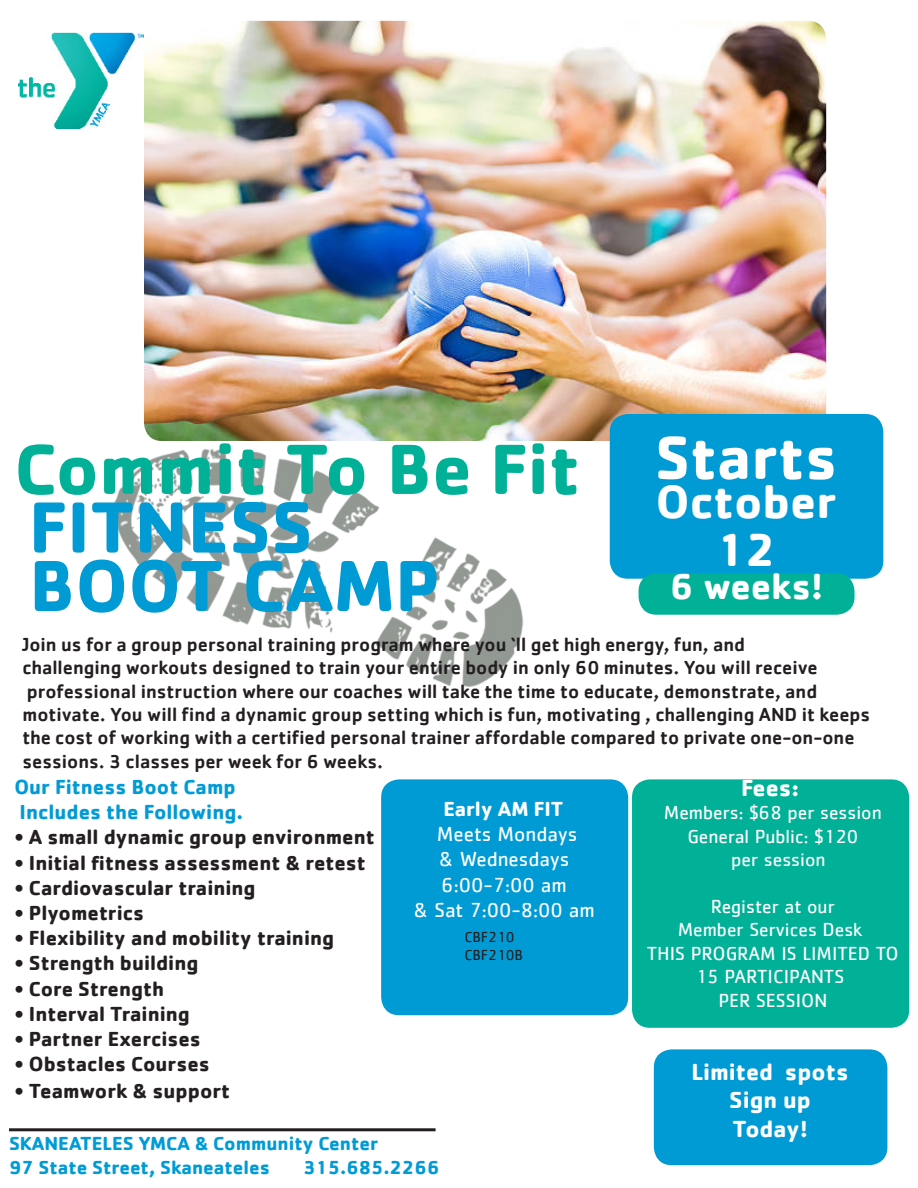
<style>
.page{position:relative;width:918px;height:1188px;background:#fff}
.page>*{position:absolute;margin:0;border:0;box-sizing:border-box;transform-origin:0 0}
.t1{font:700 75px "Cachet";color:#009bd5}
.t2{font:700 73.5px "Cachet";color:#00b198}
.t3{font:700 63px "Cachet";color:#fff}
.t4{font:700 48px "Cachet";color:#fff}
.t5{font:700 37.5px "Cachet";color:#fff}
.t6{font:700 24px/28.8px "Cachet";color:#fff}
.t7{font:700 21px "Cachet";color:#231f20}
.t8{font:21px/25.2px "Cachet";color:#fff}
.t9{font:700 21px/25.2px "Cachet";color:#009bd5}
.t10{font:700 21px "Cachet";color:#fff}
.t11{font:500 19.5px/23.4px "Cachet";color:#231f20}
.t12{font:19.5px/23.4px "Cachet";color:#fff;text-align:center}
.t13{font:700 19.5px "Cachet";color:#009bd5}
.t14{font:15px "Cachet";color:#231f20}
</style>
<div class="page">
<img style="left:114px;top:448px;width:410px;height:239px">
<div style="left:381px;top:779px;width:247px;height:236px;background:#009bd5;border-radius:18px"></div>
<div style="left:632px;top:779px;width:277px;height:249px;background:#00b198;border-radius:18px"></div>
<div style="left:654px;top:1049px;width:233px;height:116px;background:#009bd5;border-radius:18px"></div>
<hr style="left:9px;top:1128px;width:427px;height:3px;background:#231f20">
<img style="left:18px;top:32px;width:126px;height:97px">
<img style="left:144px;top:21px;width:682px;height:420px">
<div style="left:610px;top:414px;width:273px;height:165px;background:#009bd5;border-radius:18px"></div>
<div style="left:639px;top:573px;width:216px;height:42px;background:#00b198;border-radius:18px"></div>
<p class="t2" style="left:14px;top:422px;width:567px">Commit To Be Fit</p>
<p class="t3" style="left:655px;top:417px;width:184px">Starts</p>
<p class="t4" style="left:656px;top:471px;width:182px">October</p>
<p class="t4" style="left:716px;top:519px;width:62px">12</p>
<p class="t5" style="left:670px;top:562px;width:155px">6 weeks!</p>
<p class="t1" style="left:29px;top:479px;width:286px">FITNESS</p>
<p class="t1" style="left:29px;top:537px;width:413px">BOOT CAMP</p>
<p class="t11" style="left:22px;top:632px;width:849px">Join us for a group personal training program where you ‘ll get high energy, fun, and<br>challenging workouts designed to train your entire body in only 60 minutes. You will receive professional instruction where our coaches will take the time to educate, demonstrate, and motivate. You will find a dynamic group setting which is fun, motivating , challenging AND it keeps the cost of working with a certified personal trainer affordable compared to private one-on-one sessions. 3 classes per week for 6 weeks.</p>
<p class="t9" style="left:14px;top:774px;width:230px">Our Fitness Boot Camp<br>Includes the Following.</p>
<p class="t7" style="left:14px;top:824px;width:362px">• A small dynamic group environment</p>
<p class="t7" style="left:14px;top:849px;width:353px">• Initial fitness assessment &amp; retest</p>
<p class="t7" style="left:14px;top:874px;width:243px">• Cardiovascular training</p>
<p class="t7" style="left:14px;top:899px;width:131px">• Plyometrics</p>
<p class="t7" style="left:14px;top:925px;width:321px">• Flexibility and mobility training</p>
<p class="t7" style="left:14px;top:950px;width:186px">• Strength building</p>
<p class="t7" style="left:14px;top:975px;width:151px">• Core Strength</p>
<p class="t7" style="left:14px;top:1000px;width:177px">• Interval Training</p>
<p class="t7" style="left:14px;top:1025px;width:188px">• Partner Exercises</p>
<p class="t7" style="left:14px;top:1051px;width:197px">• Obstacles Courses</p>
<p class="t7" style="left:14px;top:1078px;width:217px">• Teamwork &amp; support</p>
<p class="t6" style="left:741px;top:773px;width:59px">Fees:</p>
<p class="t12" style="left:664px;top:801px;width:220px">Members: $68 per session</p>
<p class="t12" style="left:687px;top:824px;width:172px">General Public: $120 per session</p>
<p class="t12" style="left:678px;top:895px;width:186px">Register at our<br>Member Services Desk</p>
<p class="t12" style="left:647px;top:941px;width:254px">THIS PROGRAM IS LIMITED TO<br>15 PARTICIPANTS<br>PER SESSION</p>
<p class="t10" style="left:443px;top:795px;width:122px">Early AM FIT</p>
<p class="t8" style="left:437px;top:821px;width:142px">Meets Mondays</p>
<p class="t8" style="left:439px;top:846px;width:132px">&amp; Wednesdays<br>6:00-7:00 am</p>
<p class="t8" style="left:414px;top:897px;width:183px">&amp; Sat 7:00-8:00 am</p>
<p class="t14" style="left:464px;top:929px;width:52px">CBF210</p>
<p class="t14" style="left:464px;top:947px;width:60px">CBF210B</p>
<p class="t6" style="left:692px;top:1056px;width:158px">Limited spots</p>
<p class="t6" style="left:729px;top:1085px;width:83px">Sign up<br>Today!</p>
<p class="t13" style="left:9px;top:1131px;width:371px">SKANEATELES YMCA &amp; Community Center</p>
<p class="t13" style="left:9px;top:1154px;width:262px">97 State Street, Skaneateles</p>
<p class="t13" style="left:303px;top:1154px;width:138px">315.685.2266</p>
</div>
